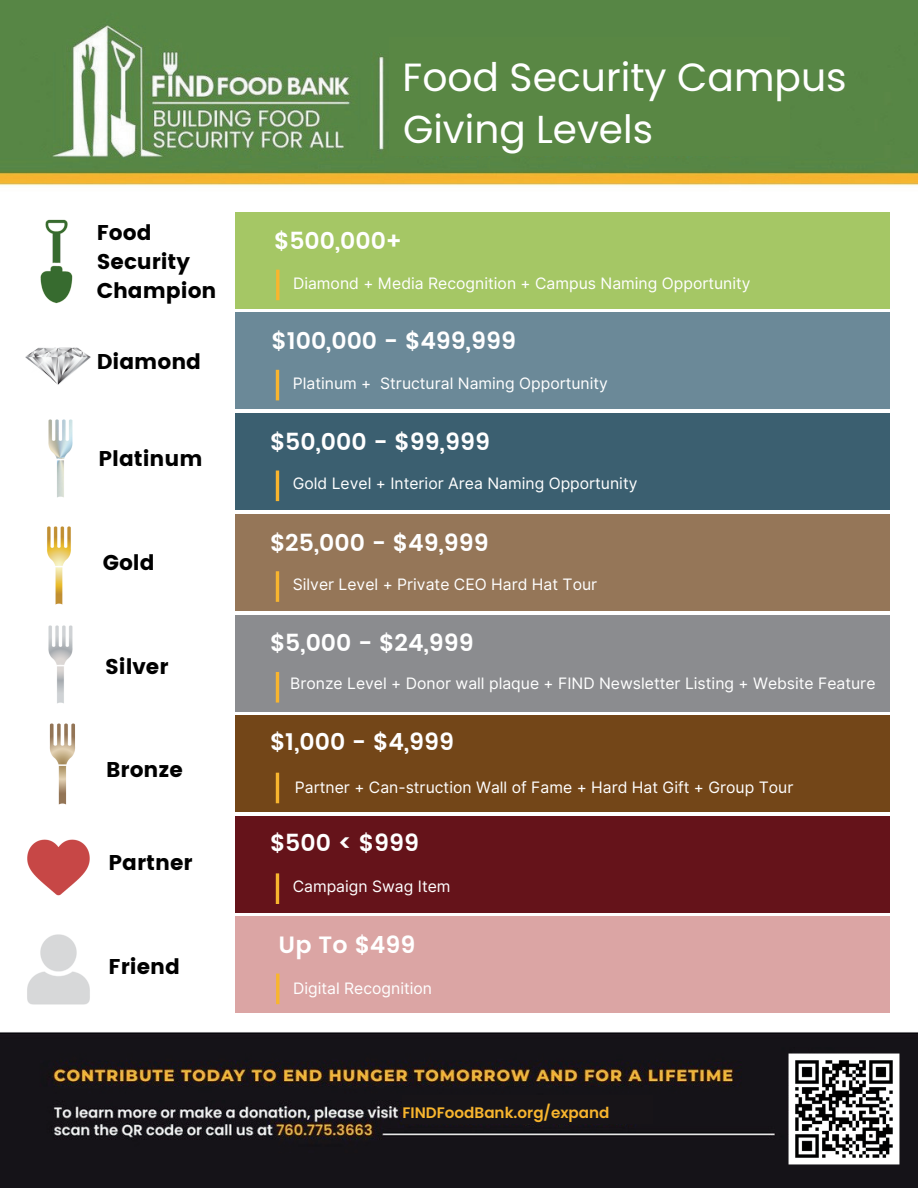
<style>
.page{position:relative;width:918px;height:1188px;background:#fff}
.page>*{position:absolute;margin:0;border:0;box-sizing:border-box;transform-origin:0 0}
.t1{font:39.3px "Poppins";color:#fff}
.t2{font:39px "Poppins";color:#fff}
.t3{font:600 23.55px "Poppins";color:#fff}
.t4{font:21.3px/29.2px "Poppins";color:#000}
.t5{font:15.75px "Inter";color:#fff}
.t6{font:600 15.15px "Poppins";color:#f8b52e}
</style>
<div class="page">
<img style="left:27px;top:934px;width:63px;height:70px">
<img style="left:27px;top:839px;width:63px;height:57px">
<img style="left:49px;top:723px;width:26px;height:82px">
<img style="left:48px;top:625px;width:25px;height:79px">
<img style="left:47px;top:526px;width:24px;height:79px">
<img style="left:0;top:0;width:918px;height:186px">
<img style="left:26px;top:347px;width:64px;height:38px">
<div style="left:235px;top:212px;width:655px;height:97px;background:#a5c765"></div>
<img style="left:40px;top:219px;width:33px;height:85px">
<div style="left:235px;top:916px;width:655px;height:97px;background:#dba5a4"></div>
<hr style="left:276px;top:974px;width:3px;height:30px;background:#f8b52e">
<img style="left:0;top:1032px;width:918px;height:156px">
<div style="left:403px;top:1096px;width:250px;height:28px;background:#171418"></div>
<img style="left:781px;top:1047px;width:125px;height:125px">
<div style="left:235px;top:816px;width:655px;height:97px;background:#65131a"></div>
<hr style="left:276px;top:873px;width:3px;height:31px;background:#f8b52e">
<div style="left:235px;top:715px;width:655px;height:97px;background:#734618"></div>
<hr style="left:276px;top:773px;width:3px;height:30px;background:#f8b52e">
<div style="left:235px;top:615px;width:655px;height:96px;background:#8b8c8f"></div>
<hr style="left:276px;top:672px;width:3px;height:31px;background:#f8b52e">
<div style="left:235px;top:514px;width:655px;height:97px;background:#957658"></div>
<hr style="left:276px;top:571px;width:3px;height:31px;background:#f8b52e">
<div style="left:235px;top:413px;width:655px;height:97px;background:#3b5f70"></div>
<hr style="left:276px;top:471px;width:3px;height:30px;background:#f8b52e">
<div style="left:235px;top:313px;width:655px;height:96px;background:#6b8998"></div>
<hr style="left:276px;top:370px;width:3px;height:30px;background:#f8b52e">
<img style="left:48px;top:419px;width:25px;height:79px">
<hr style="left:276px;top:270px;width:3px;height:30px;background:#f8b52e">
<div style="left:389px;top:37px;width:400px;height:119px;background:#598744"></div>
<h3 class="t4" style="left:97px;top:218px;width:121px">Food<br>Security<br>Champion</h3>
<h3 class="t4" style="left:97px;top:348px;width:106px">Diamond</h3>
<h3 class="t4" style="left:99px;top:445px;width:106px">Platinum</h3>
<h3 class="t4" style="left:103px;top:548px;width:54px">Gold</h3>
<h3 class="t4" style="left:105px;top:652px;width:65px">Silver</h3>
<h3 class="t4" style="left:106px;top:755px;width:78px">Bronze</h3>
<h3 class="t4" style="left:109px;top:848px;width:85px">Partner</h3>
<h3 class="t4" style="left:109px;top:952px;width:73px">Friend</h3>
<h1 class="t1" style="left:403px;top:54px;width:446px">Food Security Campus</h1>
<h2 class="t2" style="left:403px;top:107px;width:252px">Giving Levels</h2>
<h3 class="t3" style="left:274px;top:223px;width:130px">$500,000+</h3>
<p class="t5" style="left:293px;top:271px;width:459px">Diamond + Media Recognition + Campus Naming Opportunity</p>
<h3 class="t3" style="left:272px;top:323px;width:246px">$100,000 - $499,999</h3>
<p class="t5" style="left:293px;top:372px;width:317px">Platinum + Structural Naming Opportunity</p>
<h3 class="t3" style="left:270px;top:424px;width:221px">$50,000 - $99,999</h3>
<p class="t5" style="left:293px;top:472px;width:346px">Gold Level + Interior Area Naming Opportunity</p>
<h3 class="t3" style="left:270px;top:525px;width:220px">$25,000 - $49,999</h3>
<p class="t5" style="left:293px;top:573px;width:306px">Silver Level + Private CEO Hard Hat Tour</p>
<h3 class="t3" style="left:270px;top:626px;width:205px">$5,000 - $24,999</h3>
<p class="t5" style="left:290px;top:672px;width:587px">Bronze Level + Donor wall plaque + FIND Newsletter Listing + Website Feature</p>
<h3 class="t3" style="left:270px;top:724px;width:186px">$1,000 - $4,999</h3>
<p class="t5" style="left:295px;top:776px;width:500px">Partner + Can-struction Wall of Fame + Hard Hat Gift + Group Tour</p>
<h3 class="t3" style="left:270px;top:826px;width:151px">$500 &lt; $999</h3>
<p class="t5" style="left:293px;top:875px;width:159px">Campaign Swag Item</p>
<h3 class="t3" style="left:279px;top:927px;width:138px">Up To $499</h3>
<p class="t5" style="left:293px;top:976px;width:141px">Digital Recognition</p>
<p class="t6" style="left:403px;top:1099px;width:208px">FINDFoodBank.org/expand</p>
<p class="t6" style="left:403px;top:1104px;width:208px">FINDFoodBank.org/expand</p>
</div>
